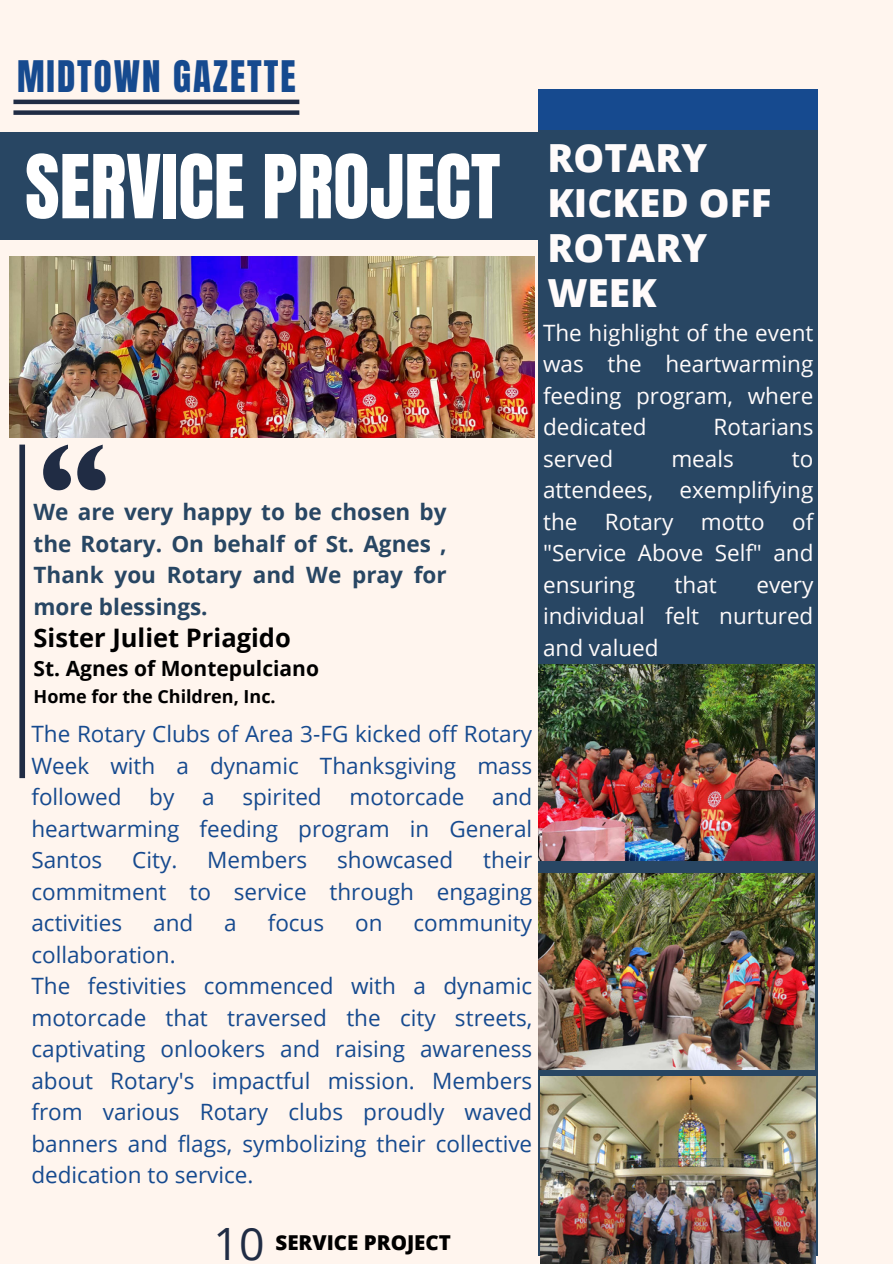
<style>
.page{position:relative;width:893px;height:1264px;background:#fff}
.page>*{position:absolute;margin:0;border:0;box-sizing:border-box;transform-origin:0 0}
.t1{font:74.85px "Anton";color:#fff}
.t2{font:44.55px "Open Sans";color:#202c44}
.t3{font:800 38.7px/45px "Open Sans";color:#fffbfb}
.t4{font:37.05px "Anton";letter-spacing:.055em;color:#164a8f}
.t5{font:700 25.5px "Open Sans";color:#000}
.t6{font:22.5px/31.5px "Open Sans";color:#164a8f;text-align:justify}
.t7{font:22.5px/31.5px "Open Sans";color:#fffbfb;text-align:justify}
.t8{font:700 22.5px/31.5px "Open Sans";color:#284663;text-align:justify}
.t9{font:700 21px "Open Sans";color:#000}
.t10{font:800 20.55px "Open Sans";color:#000}
.t11{font:700 18px "Open Sans";color:#000}
</style>
<div class="page">
<div style="left:0;top:0;width:892px;height:1263px;background:#fff5ee"></div>
<div style="left:538px;top:129px;width:279px;height:1126px;background:#284663"></div>
<div style="left:538px;top:89px;width:279px;height:40px;background:#164a8f"></div>
<div style="left:19px;top:444px;width:6px;height:334px;background:#202c44"></div>
<svg style="left:43px;top:444px;width:62px;height:46px"></svg>
<div style="left:0;top:132px;width:547px;height:107px;background:#284663"></div>
<hr style="left:13px;top:100px;width:286px;height:4px;background:#202c44">
<div style="left:13px;top:110px;width:286px;height:5px;background:#202c44"></div>
<img style="left:9px;top:256px;width:525px;height:182px">
<img style="left:538px;top:664px;width:276px;height:196px">
<img style="left:538px;top:873px;width:276px;height:196px">
<img style="left:540px;top:1076px;width:275px;height:187px">
<h2 class="t4" style="left:17px;top:50px;width:280px">MIDTOWN GAZETTE</h2>
<p class="t1" style="left:25px;top:133px;width:477px">SERVICE PROJECT</p>
<p class="t8" style="left:34px;top:496px;width:414px">We are very happy to be chosen by the Rotary. On behalf of St. Agnes , Thank you Rotary and We pray for more blessings.</p>
<p class="t5" style="left:34px;top:619px;width:259px">Sister Juliet Priagido</p>
<p class="t9" style="left:34px;top:654px;width:287px">St. Agnes of Montepulciano</p>
<p class="t11" style="left:34px;top:684px;width:244px">Home for the Children, Inc.</p>
<h1 class="t6" style="left:31px;top:717px;width:502px">The Rotary Clubs of Area 3-FG kicked off Rotary Week with a dynamic Thanksgiving mass followed by a spirited motorcade and heartwarming feeding program in General Santos</h1>
<h1 class="t6" style="left:31px;top:843px;width:502px;text-indent:451px">their commitment to service through engaging activities</h1>
<h1 class="t6" style="left:132px;top:843px;width:47px">City.</h1>
<h1 class="t6" style="left:207px;top:843px;width:102px">Members</h1>
<h1 class="t6" style="left:337px;top:843px;width:117px">showcased</h1>
<h1 class="t6" style="left:153px;top:906px;width:42px">and</h1>
<h1 class="t6" style="left:224px;top:906px;width:14px">a</h1>
<h1 class="t6" style="left:268px;top:906px;width:58px">focus</h1>
<h1 class="t6" style="left:355px;top:906px;width:29px">on</h1>
<h1 class="t6" style="left:413px;top:906px;width:120px">community</h1>
<h1 class="t6" style="left:31px;top:938px;width:146px">collaboration.</h1>
<p class="t6" style="left:31px;top:969px;width:502px">The festivities commenced with a dynamic motorcade that traversed the city streets, captivating onlookers and raising awareness about Rotary's impactful mission. Members from various Rotary clubs proudly waved banners and flags, symbolizing their collective dedication to service.</p>
<h3 class="t3" style="left:547px;top:134px;width:226px">ROTARY<br>KICKED OFF<br>ROTARY<br>WEEK</h3>
<p class="t7" style="left:543px;top:316px;width:272px">The highlight of the event was the heartwarming feeding program, where dedicated</p>
<p class="t7" style="left:713px;top:411px;width:101px">Rotarians</p>
<p class="t7" style="left:543px;top:442px;width:72px">served</p>
<p class="t7" style="left:671px;top:442px;width:64px">meals</p>
<p class="t7" style="left:543px;top:442px;width:272px;text-indent:249px">to attendees, exemplifying the Rotary motto of "Service Above Self" and ensuring</p>
<p class="t7" style="left:674px;top:568px;width:44px">that</p>
<p class="t7" style="left:543px;top:568px;width:272px;text-indent:213px">every individual felt nurtured and valued</p>
<h5 class="t2" style="left:213px;top:1212px;width:52px">10</h5>
<h5 class="t10" style="left:275px;top:1227px;width:177px">SERVICE PROJECT</h5>
</div>
